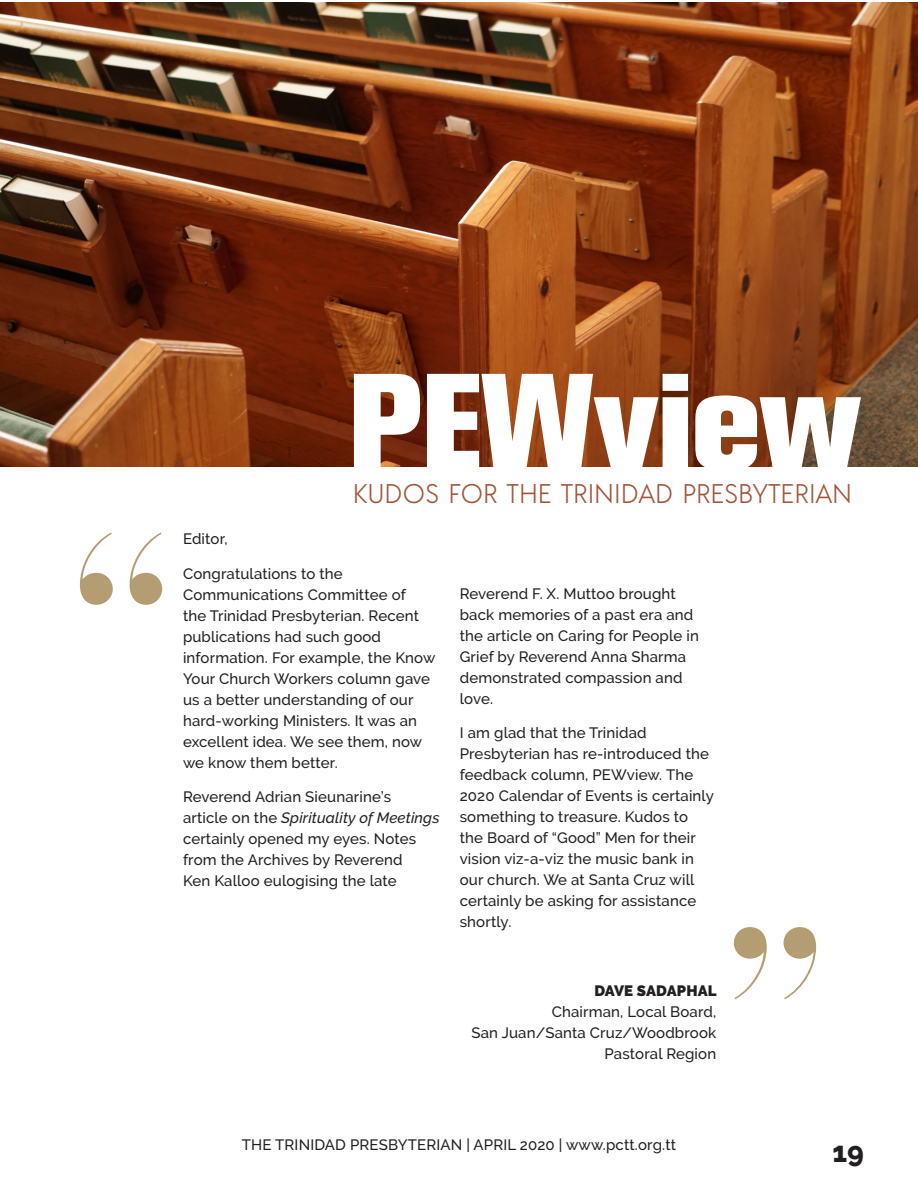
<style>
.page{position:relative;width:918px;height:1188px;background:#fff}
.page>*{position:absolute;margin:0;border:0;box-sizing:border-box;transform-origin:0 0}
.t1{font:336px "MADESAONARA";color:#b49c73}
.t2{font:800 135px "Akzidenz Grotesk BQ";color:#fff}
.t3{font:800 28.5px "Raleway";color:#231f20}
.t4{font:300 27px "Acre";color:#a1553a}
.t5{font:500 15px/21px "Raleway";letter-spacing:.01em;color:#231f20}
.t6{font:900 15px "Raleway";letter-spacing:.01em;color:#231f20}
.s1{font-style:italic}
</style>
<div class="page">
<img style="left:0;top:2px;width:918px;height:465px">
<p class="t1" style="left:70px;top:471px;width:104px">“</p>
<p class="t2" style="left:349px;top:344px;width:513px">PEWview</p>
<p class="t4" style="left:353px;top:475px;width:501px">KUDOS FOR THE TRINIDAD PRESBYTERIAN</p>
<p class="t5" style="left:183px;top:528px;width:46px">Editor,</p>
<p class="t5" style="left:183px;top:563px;width:254px">Congratulations to the<br>Communications Committee of<br>the Trinidad Presbyterian. Recent publications had such good information. For example, the Know<br>Your Church Workers column gave us a better understanding of our hard-working Ministers. It was an excellent idea. We see them, now we know them better.</p>
<p class="t5" style="left:183px;top:786px;width:258px">Reverend Adrian Sieunarine’s article on the <span class="s1">Spirituality of Meetings </span>certainly opened my eyes. Notes from the Archives by Reverend<br>Ken Kalloo eulogising the late</p>
<p class="t5" style="left:460px;top:583px;width:241px">Reverend F. X. Muttoo brought back memories of a past era and the article on Caring for People in<br>Grief by Reverend Anna Sharma demonstrated compassion and love.</p>
<p class="t5" style="left:460px;top:722px;width:256px">I am glad that the Trinidad<br>Presbyterian has re-introduced the feedback column, PEWview. The<br>2020 Calendar of Events is certainly something to treasure. Kudos to the Board of “Good” Men for their vision viz-a-viz the music bank in our church. We at Santa Cruz will certainly be asking for assistance shortly.</p>
<p class="t6" style="left:594px;top:982px;width:124px">DAVE SADAPHAL</p>
<p class="t5" style="left:552px;top:1001px;width:166px">Chairman, Local Board,</p>
<p class="t5" style="left:472px;top:1022px;width:246px;text-align:right">San Juan/Santa Cruz/Woodbrook<br>Pastoral Region</p>
<p class="t1" style="left:724px;top:865px;width:104px">”</p>
<p class="t5" style="left:242px;top:1135px;width:436px">THE TRINIDAD PRESBYTERIAN | APRIL 2020 | www.pctt.org.tt</p>
<h3 class="t3" style="left:832px;top:1135px;width:33px">19</h3>
</div>
